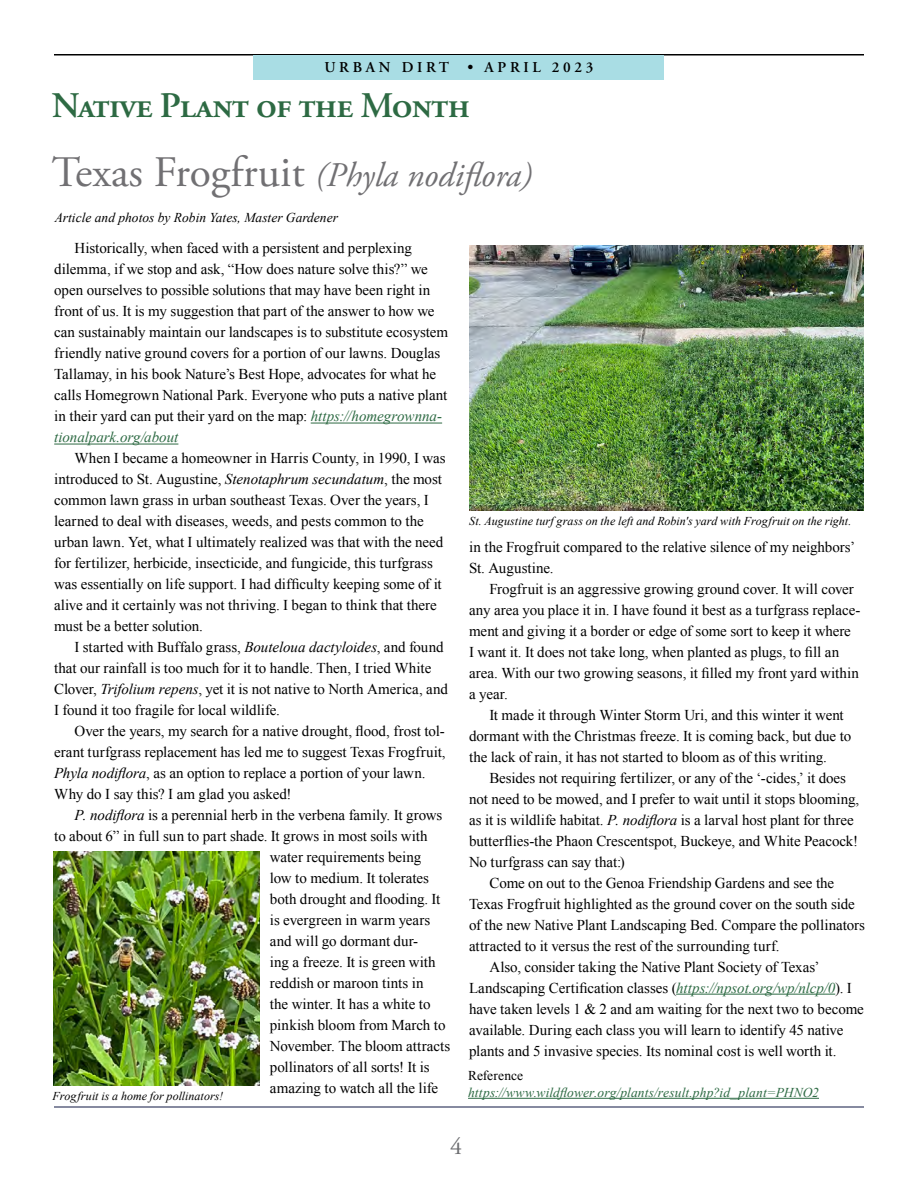
<style>
.page{position:relative;width:918px;height:1188px;background:#fff}
.page>*{position:absolute;margin:0;border:0;box-sizing:border-box;transform-origin:0 0}
.t1{font:600 36px "Adobe Garamond Pro";letter-spacing:-.025em;color:#2d6a43}
.t2{font:italic 34.5px "Adobe Garamond Pro";color:#717073}
.t3{font:24px "Adobe Garamond Pro";color:#6d6e71}
.t4{font:15px/21px "Times New Roman";letter-spacing:-.005em;color:#000}
.t5{font:600 15px "Adobe Garamond Pro";letter-spacing:.245em;color:#000}
.t6{font:italic 13.5px "Times New Roman";letter-spacing:.01em;color:#2d6a43}
.t7{font:italic 13.5px "Times New Roman";color:#000}
.t8{font:13.5px "Times New Roman";letter-spacing:.005em;color:#000}
.t9{font:italic 12px "Times New Roman";letter-spacing:.005em;color:#000}
.s1{font-style:normal;font-size:43.5px}
.s2{font-style:italic;color:#2d6a43}
.s3{font-style:italic}
</style>
<div class="page">
<hr style="left:54px;top:1106px;width:810px;height:2px;background:#5f6482">
<hr style="left:54px;top:54px;width:810px;height:2px;background:#000">
<div style="left:254px;top:55px;width:410px;height:25px;background:#a9dde4"></div>
<hr style="left:311px;top:423px;width:131px;height:1px;background:#2d6a43">
<hr style="left:54px;top:444px;width:124px;height:1px;background:#2d6a43">
<hr style="left:676px;top:994px;width:159px;height:1px;background:#2d6a43">
<img style="left:54px;top:852px;width:206px;height:233px">
<img style="left:469px;top:245px;width:394px;height:265px">
<hr style="left:468px;top:1098px;width:351px;height:1px;background:#2d6a43">
<p class="t5" style="left:324px;top:59px;width:271px">URBAN DIRT • APRIL 2023</p>
<h1 class="t1" style="left:52px;top:85px;width:420px">Native Plant of the Month</h1>
<h2 class="t2" style="left:52px;top:154px;width:482px"><span class="s1">Texas Frogfruit</span> (Phyla nodiflora)</h2>
<p class="t7" style="left:55px;top:208px;width:285px">Article and photos by Robin Yates, Master Gardener</p>
<p class="t4" style="left:54px;top:238px;width:396px;text-indent:20px">Historically, when faced with a persistent and perplexing dilemma, if we stop and ask, “How does nature solve this?” we open ourselves to possible solutions that may have been right in front of us. It is my suggestion that part of the answer to how we can sustainably maintain our landscapes is to substitute ecosystem friendly native ground covers for a portion of our lawns. Douglas Tallamay, in his book Nature’s Best Hope, advocates for what he calls Homegrown National Park. Everyone who puts a native plant in their yard can put their yard on the map: <span class="s2">https://homegrownna&shy;tionalpark.org/about</span></p>
<p class="t4" style="left:54px;top:448px;width:393px;text-indent:20px">When I became a homeowner in Harris County, in 1990, I was introduced to St. Augustine, <span class="s3">Stenotaphrum secundatum</span>, the most common lawn grass in urban southeast Texas. Over the years, I learned to deal with diseases, weeds, and pests common to the urban lawn. Yet, what I ultimately realized was that with the need for fertilizer, herbicide, insecticide, and fungicide, this turfgrass was essentially on life support. I had difficulty keeping some of it alive and it certainly was not thriving. I began to think that there must be a better solution.</p>
<p class="t4" style="left:54px;top:637px;width:395px;text-indent:20px">I started with Buffalo grass, <span class="s3">Bouteloua dactyloides</span>, and found that our rainfall is too much for it to handle. Then, I tried White Clover, <span class="s3">Trifolium repens</span>, yet it is not native to North America, and I found it too fragile for local wildlife.</p>
<p class="t4" style="left:54px;top:721px;width:393px;text-indent:20px">Over the years, my search for a native drought, flood, frost tol&shy;erant turfgrass replacement has led me to suggest Texas Frogfruit, <span class="s3">Phyla nodiflora</span>, as an option to replace a portion of your lawn.<br>Why do I say this? I am glad you asked!</p>
<p class="t4" style="left:74px;top:805px;width:369px"><span class="s3">P. nodiflora</span> is a perennial herb in the verbena family. It grows</p>
<p class="t4" style="left:54px;top:826px;width:375px">to about 6” in full sun to part shade. It grows in most soils with</p>
<p class="t4" style="left:270px;top:847px;width:153px">water requirements being</p>
<p class="t4" style="left:270px;top:868px;width:161px">low to medium. It tolerates</p>
<p class="t4" style="left:270px;top:889px;width:172px">both drought and flooding. It</p>
<p class="t4" style="left:270px;top:910px;width:162px">is evergreen in warm years</p>
<p class="t4" style="left:270px;top:931px;width:150px">and will go dormant dur-</p>
<p class="t4" style="left:270px;top:952px;width:167px">ing a freeze. It is green with</p>
<p class="t4" style="left:270px;top:973px;width:155px">reddish or maroon tints in</p>
<p class="t4" style="left:270px;top:994px;width:162px">the winter. It has a white to</p>
<p class="t4" style="left:270px;top:1015px;width:177px">pinkish bloom from March to</p>
<p class="t4" style="left:270px;top:1036px;width:182px">November. The bloom attracts</p>
<p class="t4" style="left:270px;top:1057px;width:161px">pollinators of all sorts! It is</p>
<p class="t4" style="left:270px;top:1078px;width:170px">amazing to watch all the life</p>
<p class="t9" style="left:53px;top:1088px;width:172px">Frogfruit is a home for pollinators!</p>
<p class="t9" style="left:469px;top:513px;width:384px">St. Augustine turf grass on the left and Robin's yard with Frogfruit on the right.</p>
<p class="t4" style="left:469px;top:536px;width:387px">in the Frogfruit compared to the relative silence of my neighbors’<br>St. Augustine.</p>
<p class="t4" style="left:469px;top:578px;width:393px;text-indent:20px">Frogfruit is an aggressive growing ground cover. It will cover any area you place it in. I have found it best as a turfgrass replace&shy;ment and giving it a border or edge of some sort to keep it where<br>I want it. It does not take long, when planted as plugs, to fill an area. With our two growing seasons, it filled my front yard within a year.</p>
<p class="t4" style="left:469px;top:704px;width:384px;text-indent:20px">It made it through Winter Storm Uri, and this winter it went dormant with the Christmas freeze. It is coming back, but due to the lack of rain, it has not started to bloom as of this writing.</p>
<p class="t4" style="left:489px;top:767px;width:358px">Besides not requiring fertilizer, or any of the ‘-cides,’ it does</p>
<p class="t4" style="left:469px;top:788px;width:392px">not need to be mowed, and I prefer to wait until it stops blooming,</p>
<p class="t4" style="left:469px;top:809px;width:386px">as it is wildlife habitat. <span class="s3">P. nodiflora</span> is a larval host plant for three</p>
<p class="t4" style="left:469px;top:830px;width:391px">butterflies-the Phaon Crescentspot, Buckeye, and White Peacock!</p>
<p class="t4" style="left:469px;top:851px;width:157px">No turfgrass can say that:)</p>
<p class="t4" style="left:489px;top:872px;width:346px">Come on out to the Genoa Friendship Gardens and see the</p>
<p class="t4" style="left:469px;top:893px;width:387px">Texas Frogfruit highlighted as the ground cover on the south side</p>
<p class="t4" style="left:469px;top:914px;width:398px">of the new Native Plant Landscaping Bed. Compare the pollinators</p>
<p class="t4" style="left:469px;top:935px;width:312px">attracted to it versus the rest of the surrounding turf.</p>
<p class="t4" style="left:489px;top:956px;width:332px">Also, consider taking the Native Plant Society of Texas’</p>
<p class="t4" style="left:469px;top:977px;width:384px">Landscaping Certification classes (<span class="s2">https://npsot.org/wp/nlcp/0</span>). I</p>
<p class="t4" style="left:469px;top:998px;width:396px">have taken levels 1 &amp; 2 and am waiting for the next two to become</p>
<p class="t4" style="left:469px;top:1019px;width:376px">available. During each class you will learn to identify 45 native</p>
<p class="t4" style="left:469px;top:1040px;width:369px">plants and 5 invasive species. Its nominal cost is well worth it.</p>
<p class="t8" style="left:468px;top:1067px;width:57px">Reference</p>
<p class="t6" style="left:468px;top:1083px;width:352px">https://www.wildflower.org/plants/result.php?id_ plant=PHNO2</p>
<h3 class="t3" style="left:450px;top:1132px;width:13px">4</h3>
</div>
